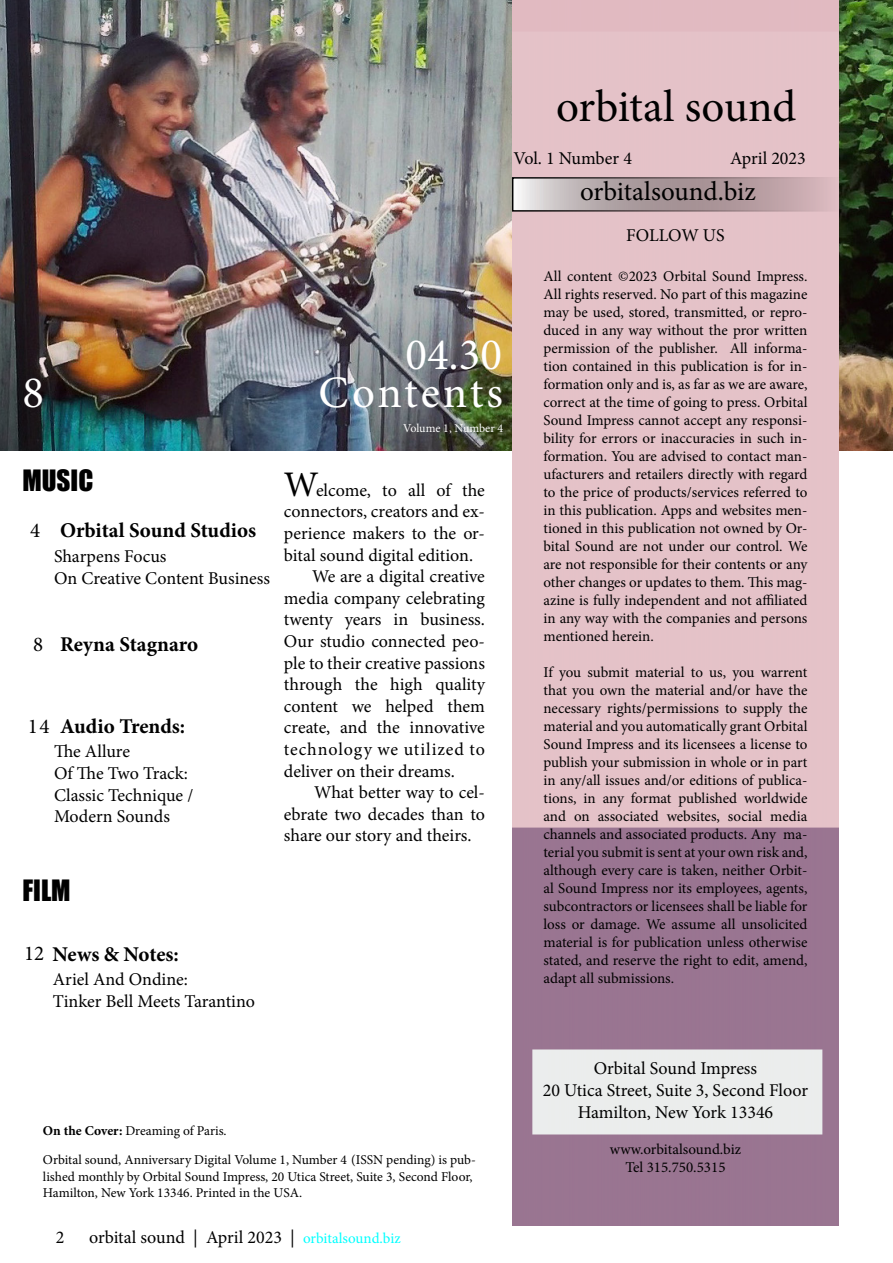
<style>
.page{position:relative;width:893px;height:1263px;background:#fff}
.page>*{position:absolute;margin:0;border:0;box-sizing:border-box;transform-origin:0 0}
.t1{font:45px/37.5px "Minion Pro";letter-spacing:.055em;color:#fff;text-align:right}
.t2{font:45px "Minion Pro";color:#000}
.t3{font:27px "Minion Pro";letter-spacing:-.005em;color:#000}
.t4{font:27px "Impact";color:#000}
.t5{font:700 21px "Minion Pro";color:#000}
.t6{font:21px "Minion Pro";color:#000}
.t7{font:18px/21.6px "Minion Pro";color:#000}
.t8{font:18px "Minion Pro";letter-spacing:.05em;color:#000}
.t9{font:15px/18px "Minion Pro";color:#000;text-align:justify}
.t10{font:13.5px/16.2px "Minion Pro";color:#000}
.t11{font:12px "Minion Pro";letter-spacing:-.005em;color:#fff}
.s1{font-weight:400}
.s2{font-size:36px}
.s3{font-weight:700}
.s4{font-size:15px;color:#0ff}
</style>
<div class="page">
<img style="left:0;top:0;width:893px;height:450px">
<img style="left:512px;top:0;width:327px;height:1226px">
<svg style="left:515px;top:180px;width:321px;height:29px"></svg>
<h1 class="t1" style="left:22px;top:374px;width:23px">8</h1>
<h2 class="t4" style="left:22px;top:459px;width:72px">MUSIC</h2>
<h3 class="t5" style="left:60px;top:516px;width:198px">Orbital Sound Studios</h3>
<h3 class="t6" style="left:30px;top:517px;width:12px">4</h3>
<p class="t7" style="left:54px;top:546px;width:218px">Sharpens Focus<br>On Creative Content Business</p>
<h3 class="t6" style="left:33px;top:630px;width:12px">8</h3>
<h3 class="t5" style="left:60px;top:629px;width:140px">Reyna Stagnaro</h3>
<h3 class="t6" style="left:28px;top:712px;width:23px">14</h3>
<h3 class="t5" style="left:60px;top:711px;width:127px">Audio Trends:</h3>
<p class="t7" style="left:54px;top:741px;width:141px">The Allure<br>Of The Two Track:<br>Classic Technique /<br>Modern Sounds</p>
<h2 class="t4" style="left:22px;top:870px;width:50px">FILM</h2>
<h3 class="t5" style="left:24px;top:939px;width:156px"><span class="s1">12</span> News &amp; Notes:</h3>
<p class="t7" style="left:53px;top:969px;width:204px">Ariel And Ondine:<br>Tinker Bell Meets Tarantino</p>
<h1 class="t1" style="left:318px;top:336px;width:186px">04.30<br>Contents</h1>
<p class="t11" style="left:403px;top:420px;width:102px">Volume 1, Number 4</p>
<p class="t7" style="left:284px;top:479px;width:203px"><span class="s2">W</span>elcome, to all of the</p>
<p class="t7" style="left:284px;top:501px;width:203px">connectors, creators and ex-</p>
<p class="t7" style="left:284px;top:522px;width:203px">perience makers to the or-</p>
<p class="t7" style="left:284px;top:544px;width:191px">bital sound digital edition.</p>
<p class="t7" style="left:312px;top:566px;width:174px">We are a digital creative</p>
<p class="t7" style="left:284px;top:587px;width:203px">media company celebrating</p>
<p class="t7" style="left:284px;top:609px;width:203px">twenty years in business.</p>
<p class="t7" style="left:284px;top:630px;width:203px">Our studio connected peo-</p>
<p class="t7" style="left:284px;top:652px;width:202px">ple to their creative passions</p>
<p class="t7" style="left:284px;top:674px;width:203px">through the high quality</p>
<p class="t7" style="left:284px;top:695px;width:203px">content we helped them</p>
<p class="t7" style="left:284px;top:717px;width:202px">create, and the innovative</p>
<p class="t8" style="left:284px;top:737px;width:203px">technology we utilized to</p>
<p class="t7" style="left:284px;top:760px;width:172px">deliver on their dreams.</p>
<p class="t7" style="left:314px;top:782px;width:172px">What better way to cel-</p>
<p class="t7" style="left:284px;top:803px;width:203px">ebrate two decades than to</p>
<p class="t7" style="left:284px;top:825px;width:189px">share our story and theirs.</p>
<h1 class="t2" style="left:556px;top:77px;width:241px">orbital sound</h1>
<p class="t7" style="left:513px;top:148px;width:120px">Vol. 1 Number 4</p>
<p class="t7" style="left:730px;top:148px;width:77px">April 2023</p>
<h2 class="t3" style="left:580px;top:174px;width:177px">orbitalsound.biz</h2>
<p class="t7" style="left:626px;top:225px;width:100px">FOLLOW US</p>
<p class="t9" style="left:543px;top:267px;width:266px">All content ©2023 Orbital Sound Impress.<br>All rights reserved. No part of this magazine may be used, stored, transmitted, or repro&shy;duced in any way without the pror written permission of the publisher. All informa&shy;tion contained in this publication is for in&shy;formation only and is, as far as we are aware, correct at the time of going to press. Orbital Sound Impress cannot accept any responsi&shy;bility for errors or inaccuracies in such in&shy;formation. You are advised to contact man&shy;ufacturers and retailers directly with regard to the price of products/services referred to in this publication. Apps and websites men&shy;tioned in this publication not owned by Or&shy;bital Sound are not under our control. We are not responsible for their contents or any other changes or updates to them. This mag&shy;azine is fully independent and not affiliated in any way with the companies and persons mentioned herein.</p>
<p class="t9" style="left:543px;top:663px;width:266px">If you submit material to us, you warrent that you own the material and/or have the necessary rights/permissions to supply the material and you automatically grant Orbital Sound Impress and its licensees a license to publish your submission in whole or in part in any/all issues and/or editions of publica&shy;tions, in any format published worldwide and on associated websites, social media channels and associated products. Any ma&shy;terial you submit is sent at your own risk and, although every care is taken, neither Orbit&shy;al Sound Impress nor its employees, agents, subcontractors or licensees shall be liable for loss or damage. We assume all unsolicited material is for publication unless otherwise stated, and reserve the right to edit, amend, adapt all submissions.</p>
<p class="t10" style="left:43px;top:1122px;width:185px"><span class="s3">On the Cover:</span> Dreaming of Paris.</p>
<p class="t10" style="left:43px;top:1152px;width:434px">Orbital sound, Anniversary Digital Volume 1, Number 4 (ISSN pending) is pub&shy;lished monthly by Orbital Sound Impress, 20 Utica Street, Suite 3, Second Floor,<br>Hamilton, New York 13346. Printed in the USA.</p>
<p class="t7" style="left:56px;top:1227px;width:10px">2</p>
<p class="t7" style="left:89px;top:1227px;width:313px">orbital sound | April 2023 | <span class="s4">orbitalsound.biz</span></p>
<p class="t7" style="left:543px;top:1058px;width:267px;text-align:center">Orbital Sound Impress<br>20 Utica Street, Suite 3, Second Floor<br>Hamilton, New York 13346</p>
<p class="t9" style="left:610px;top:1140px;width:133px;text-align:center">www.orbitalsound.biz<br>Tel 315.750.5315</p>
</div>
